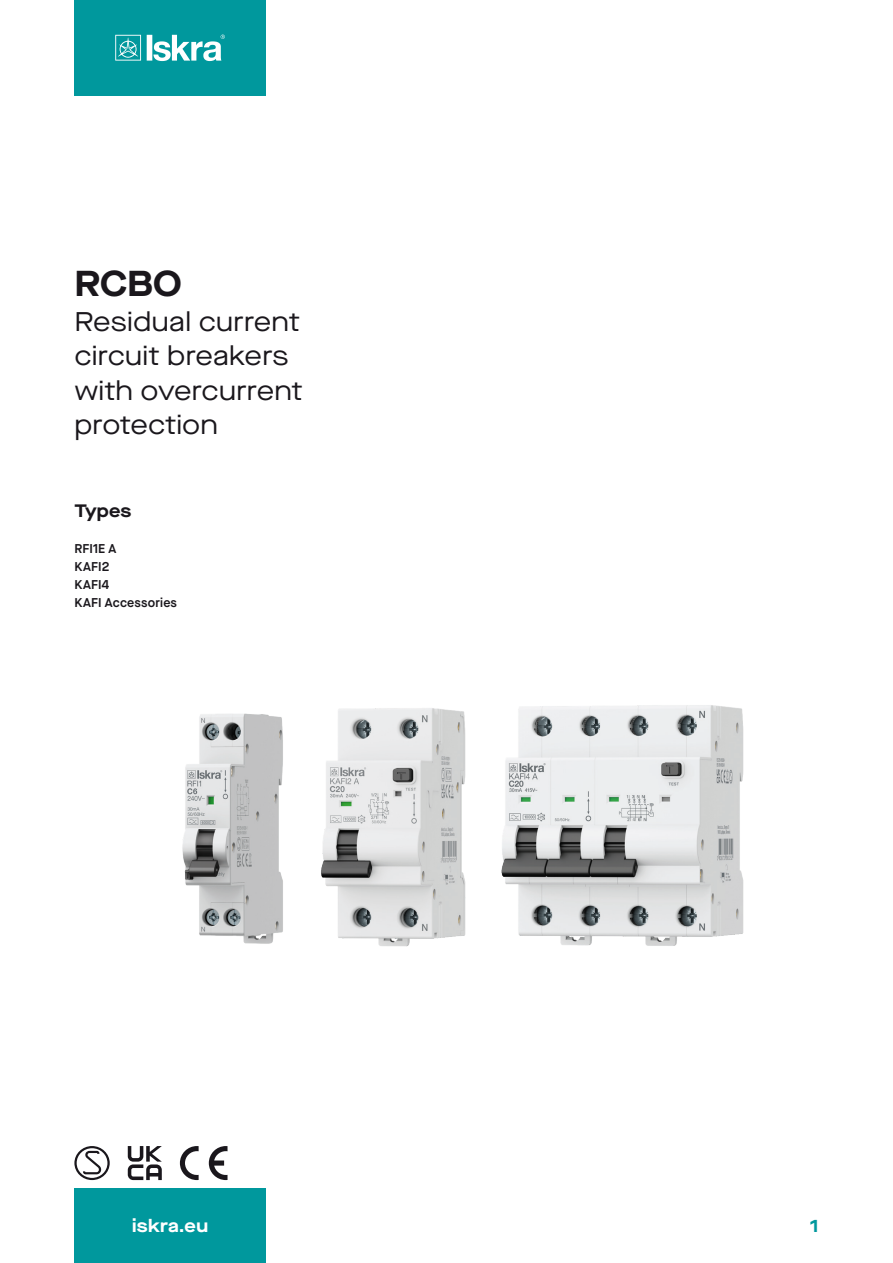
<style>
.page{position:relative;width:893px;height:1263px;background:#fff}
.page>*{position:absolute;margin:0;border:0;box-sizing:border-box;transform-origin:0 0}
.t1{font:700 expanded 36px "Maison Neue";color:#1a171c}
.t2{font:expanded 27px "Maison Neue";letter-spacing:.005em;color:#1a171c}
.t3{font:700 expanded 18px "Maison Neue";letter-spacing:.015em;color:#fff}
.t4{font:700 expanded 18px "Maison Neue";letter-spacing:.005em;color:#1a171c}
.t5{font:700 expanded 18px "Maison Neue";color:#00989d}
.t6{font:600 12.75px "Maison Neue";letter-spacing:.015em;color:#1a171c}
</style>
<div class="page">
<div style="left:74px;top:1188px;width:192px;height:75px;background:#00989d"></div>
<svg style="left:128px;top:1146px;width:34px;height:34px"></svg>
<svg style="left:180px;top:1146px;width:19px;height:34px"></svg>
<svg style="left:209px;top:1146px;width:19px;height:34px"></svg>
<svg style="left:74px;top:1146px;width:36px;height:34px"></svg>
<div style="left:74px;top:0;width:192px;height:96px;background:#00989d"></div>
<svg style="left:115px;top:35px;width:110px;height:26px"></svg>
<img style="left:182px;top:713px;width:101px;height:231px">
<img style="left:321px;top:708px;width:145px;height:239px">
<img style="left:501px;top:705px;width:243px;height:241px">
<p class="t1" style="left:74px;top:258px;width:109px">RCBO</p>
<p class="t2" style="left:74px;top:303px;width:227px">Residual current</p>
<p class="t2" style="left:74px;top:338px;width:216px">circuit breakers</p>
<p class="t2" style="left:74px;top:372px;width:230px">with overcurrent</p>
<p class="t2" style="left:74px;top:407px;width:145px">protection</p>
<p class="t4" style="left:74px;top:498px;width:59px">Types</p>
<p class="t6" style="left:74px;top:540px;width:44px">RFI1E A</p>
<p class="t6" style="left:74px;top:558px;width:36px">KAFI2</p>
<p class="t6" style="left:74px;top:576px;width:36px">KAFI4</p>
<p class="t6" style="left:74px;top:594px;width:104px">KAFI Accessories</p>
<p class="t3" style="left:132px;top:1213px;width:78px">iskra.eu</p>
<p class="t5" style="left:810px;top:1213px;width:10px">1</p>
</div>
